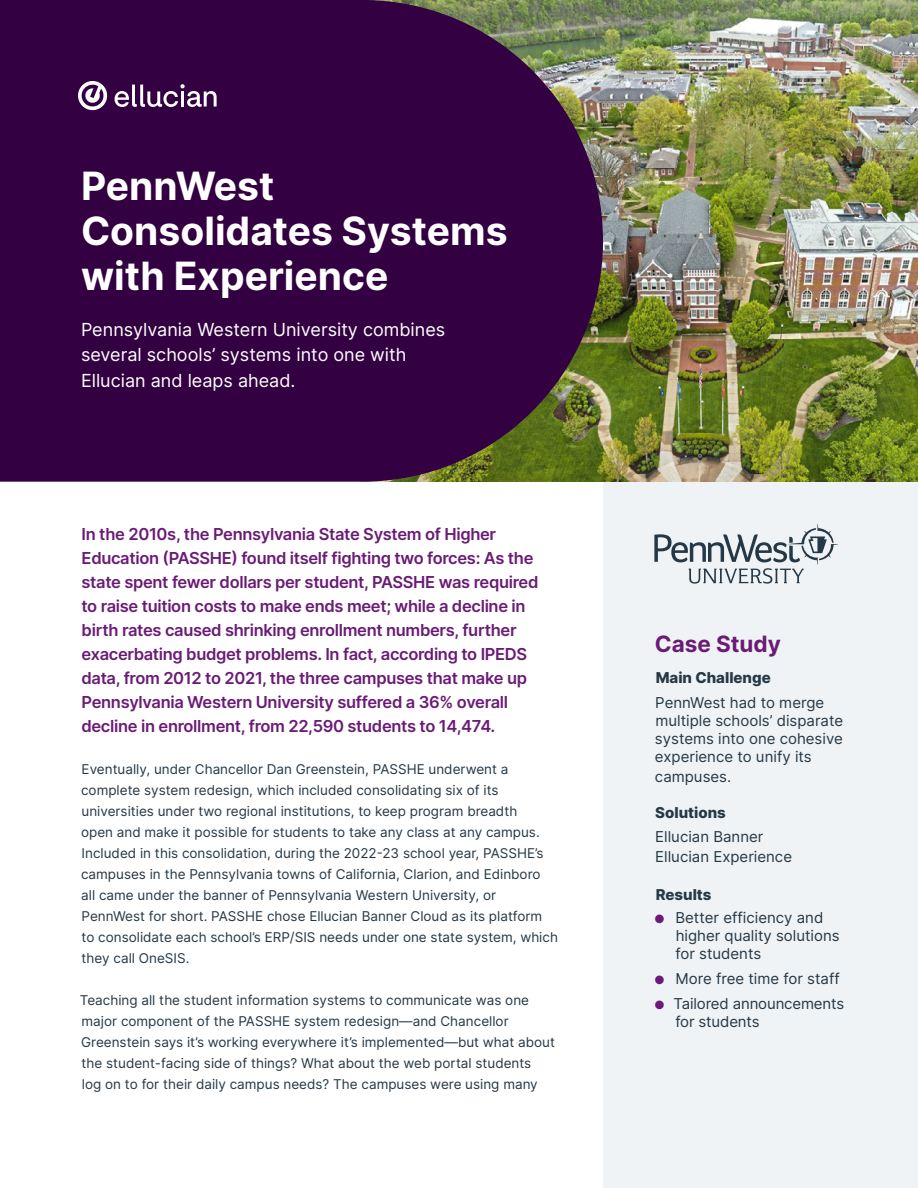
<style>
.page{position:relative;width:918px;height:1188px;background:#fff}
.page>*{position:absolute;margin:0;border:0;box-sizing:border-box;transform-origin:0 0}
.t1{font:700 39px/45px "Inter";color:#fff}
.t2{font:700 22.5px "Inter";color:#6a1b76}
.t3{font:18px/25.5px "Inter";color:#fff}
.t4{font:600 16.5px/24px "Inter";letter-spacing:-.02em;color:#6a1b76}
.t5{font:15px/18px "Inter";color:#253846}
.t6{font:800 15px "Inter";color:#253846}
.t7{font:13.5px/21px "Inter";color:#253846}
.s1{color:#6a1b76}
</style>
<div class="page">
<div style="left:603px;top:482px;width:315px;height:706px;background:#f0f3f5"></div>
<svg style="left:654px;top:524px;width:184px;height:60px"></svg>
<img style="left:603px;top:0;width:315px;height:482px">
<svg style="left:0;top:0;width:603px;height:482px;fill:#330042"></svg>
<svg style="left:78px;top:79px;width:139px;height:32px"></svg>
<h1 class="t1" style="left:81px;top:162px;width:428px">PennWest<br>Consolidates Systems with Experience</h1>
<h3 class="t3" style="left:81px;top:316px;width:366px">Pennsylvania Western University combines several schools’ systems into one with<br>Ellucian and leaps ahead.</h3>
<p class="t4" style="left:81px;top:521px;width:459px">In the 2010s, the Pennsylvania State System of Higher Education (PASSHE) found itself fighting two forces: As the state spent fewer dollars per student, PASSHE was required to raise tuition costs to make ends meet; while a decline in birth rates caused shrinking enrollment numbers, further exacerbating budget problems. In fact, according to IPEDS data, from 2012 to 2021, the three campuses that make up Pennsylvania Western University suffered a 36% overall decline in enrollment, from 22,590 students to 14,474.</p>
<p class="t7" style="left:81px;top:758px;width:478px">Eventually, under Chancellor Dan Greenstein, PASSHE underwent a complete system redesign, which included consolidating six of its universities under two regional institutions, to keep program breadth<br>open and make it possible for students to take any class at any campus.<br>Included in this consolidation, during the 2022-23 school year, PASSHE’s campuses in the Pennsylvania towns of California, Clarion, and Edinboro<br>all came under the banner of Pennsylvania Western University, or PennWest for short. PASSHE chose Ellucian Banner Cloud as its platform to consolidate each school’s ERP/SIS needs under one state system, which they call OneSIS.</p>
<p class="t7" style="left:80px;top:989px;width:477px">Teaching all the student information systems to communicate was one major component of the PASSHE system redesign—and Chancellor Greenstein says it’s working everywhere it’s implemented—but what about the student-facing side of things? What about the web portal students<br>log on to for their daily campus needs? The campuses were using many</p>
<h2 class="t2" style="left:655px;top:627px;width:128px">Case Study</h2>
<p class="t6" style="left:656px;top:667px;width:117px">Main Challenge</p>
<p class="t5" style="left:655px;top:693px;width:190px">PennWest had to merge multiple schools’ disparate systems into one cohesive experience to unify its</p>
<p class="t5" style="left:655px;top:767px;width:78px">campuses.</p>
<p class="t6" style="left:655px;top:801px;width:72px">Solutions</p>
<p class="t5" style="left:655px;top:827px;width:138px;line-height:19.8px">Ellucian Banner<br>Ellucian Experience</p>
<p class="t6" style="left:656px;top:884px;width:57px">Results</p>
<p class="t5" style="left:675px;top:908px;width:166px;text-indent:-21px"><span class="s1">●</span> Better efficiency and higher quality solutions for students</p>
<p class="t5" style="left:655px;top:969px;width:187px"><span class="s1">●</span> More free time for staff</p>
<p class="t5" style="left:675px;top:994px;width:170px;text-indent:-21px"><span class="s1">●</span> Tailored announcements for students</p>
</div>
